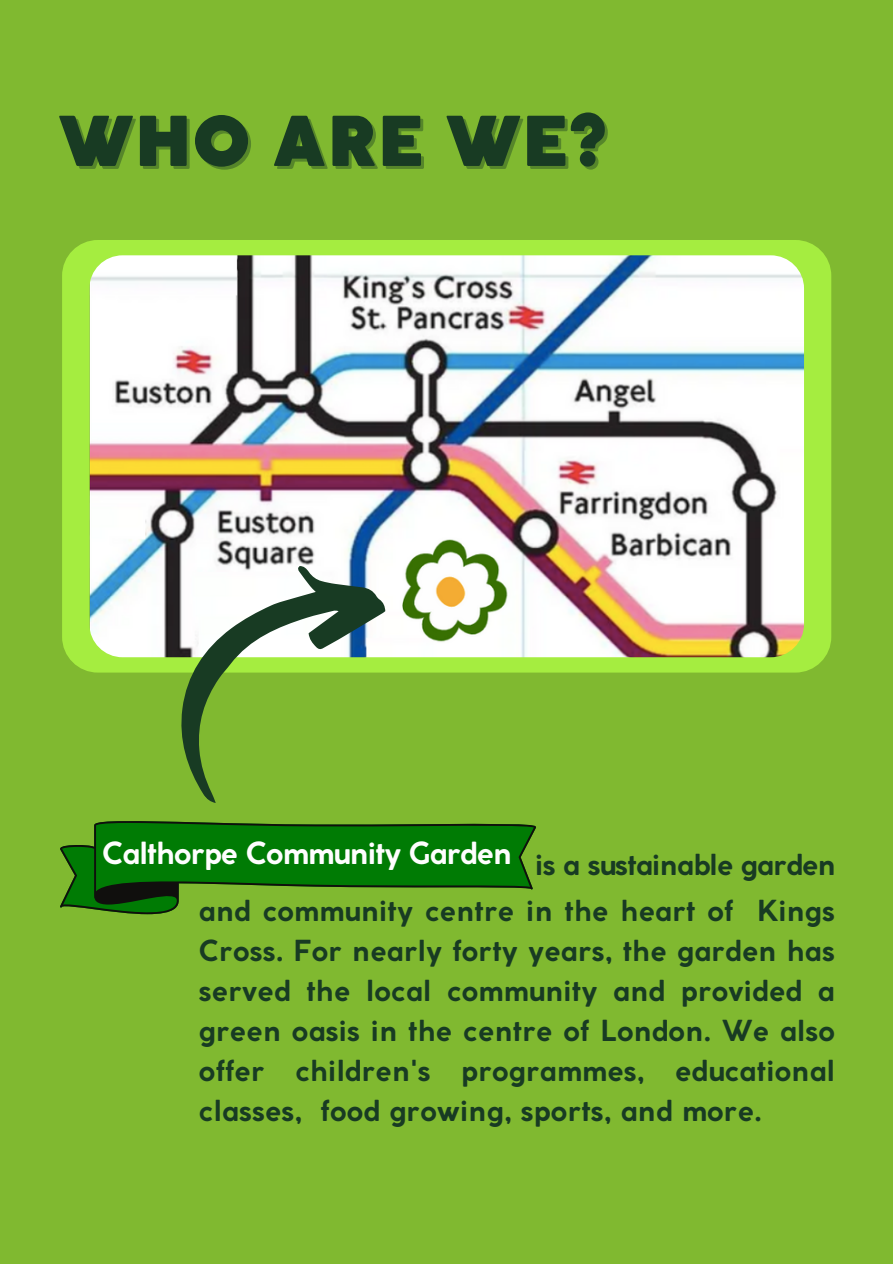
<style>
.page{position:relative;width:893px;height:1264px;background:#fff}
.page>*{position:absolute;margin:0;border:0;box-sizing:border-box;transform-origin:0 0}
.t1{font:900 67.65px "Coco Gothic";letter-spacing:.005em;color:#183b23}
.t2{font:700 30.15px "Coco Gothic";letter-spacing:-.03em;color:#fefefe}
.t3{font:700 28.65px/39.9px "Coco Gothic";letter-spacing:.005em;color:#183b23;text-align:justify}
.t4{font:700 28.65px "Coco Gothic";letter-spacing:-.025em;color:#183b23}
</style>
<div class="page">
<div style="left:0;top:0;width:892px;height:1263px;background:#80b930"></div>
<svg style="left:60px;top:821px;width:476px;height:93px"></svg>
<div style="left:62px;top:240px;width:769px;height:432px;background:#a5ed40;border-radius:36px"></div>
<img style="left:89px;top:255px;width:715px;height:402px;border-radius:33px">
<svg style="left:130px;top:539px;width:284px;height:264px;fill:#80b930"></svg>
<p class="t1" style="left:59px;top:116px;width:550px">WHO ARE WE?</p>
<h1 class="t2" style="left:102px;top:841px;width:411px">Calthorpe Community Garden</h1>
<p class="t3" style="left:199px;top:892px;width:637px">and community centre in the heart of Kings Cross. For nearly forty years, the garden has served the local community and provided a green oasis in the centre of London. We also offer children's programmes, educational classes, food growing, sports, and more.</p>
<p class="t4" style="left:535px;top:853px;width:302px">is a sustainable garden</p>
</div>
